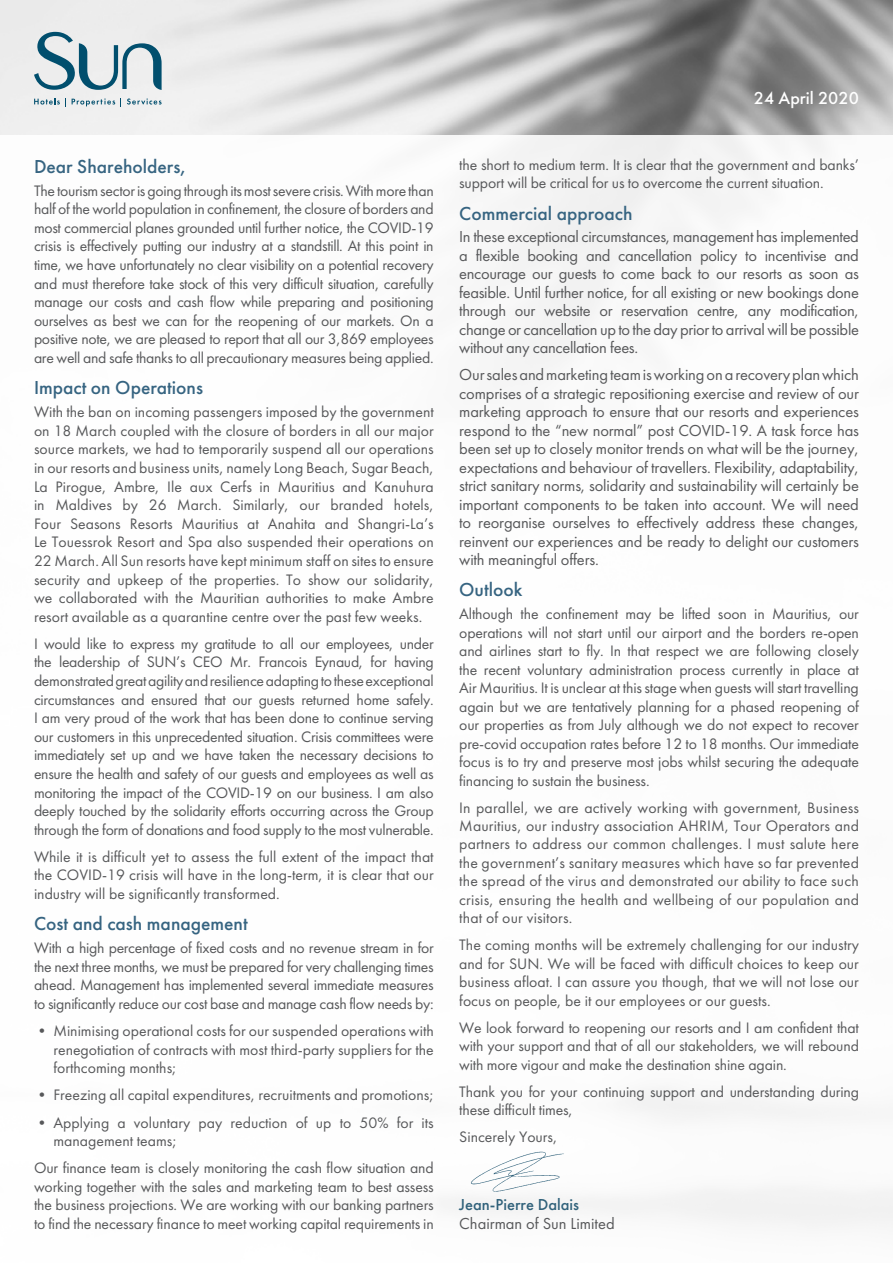
<style>
.page{position:relative;width:893px;height:1263px;background:#fff}
.page>*{position:absolute;margin:0;border:0;box-sizing:border-box;transform-origin:0 0}
.Chiffres_Annee_en_co{font:500 19.5px "Futura PT";color:#366481}
.Texte_Courant{font:500 18px "Futura PT";color:#fff}
.Texte_Courant-2{font:16.5px/18.5px "Futura PT";letter-spacing:-.01em;color:#57585a;text-align:justify}
.Texte_Courant-3{font:500 16.5px "Futura PT";color:#31627b}
.Texte_Courant-4{font:15.75px/18.6px "Futura PT";letter-spacing:-.01em;color:#57585a;text-align:justify}
</style>
<div class="page">
<img style="left:0;top:0;width:893px;height:135px">
<svg style="left:34px;top:32px;width:128px;height:58px;background:#acc2ca"></svg>
<svg style="left:34px;top:98px;width:32px;height:9px"></svg>
<svg style="left:121px;top:98px;width:41px;height:9px"></svg>
<svg style="left:72px;top:98px;width:43px;height:8px"></svg>
<img style="left:470px;top:1151px;width:94px;height:41px">
<p class="Chiffres_Annee_en_co" style="left:34px;top:155px;width:154px">Dear Shareholders,</p>
<p class="Texte_Courant-4" style="left:34px;top:181px;width:401px">The tourism sector is going through its most severe crisis. With more than half of the world population in confinement, the closure of borders and most commercial planes grounded until further notice, the COVID-19 crisis is effectively putting our industry at a standstill. At this point in time, we have unfortunately no clear visibility on a potential recovery and must therefore take stock of this very difficult situation, carefully manage our costs and cash flow while preparing and positioning ourselves as best we can for the reopening of our markets. On a positive note, we are pleased to report that all our 3,869 employees are well and safe thanks to all precautionary measures being applied.</p>
<p class="Chiffres_Annee_en_co" style="left:34px;top:376px;width:171px">Impact on Operations</p>
<p class="Texte_Courant-4" style="left:34px;top:403px;width:401px">With the ban on incoming passengers imposed by the government on 18 March coupled with the closure of borders in all our major source markets, we had to temporarily suspend all our operations in our resorts and business units, namely Long Beach, Sugar Beach, La Pirogue, Ambre, Ile aux Cerfs in Mauritius and Kanuhura in Maldives by 26 March. Similarly, our branded hotels, Four Seasons Resorts Mauritius at Anahita and Shangri-La’s Le Touessrok Resort and Spa also suspended their operations on 22 March. All Sun resorts have kept minimum staff on sites to ensure security and upkeep of the properties. To show our solidarity, we collaborated with the Mauritian authorities to make Ambre resort available as a quarantine centre over the past few weeks.</p>
<p class="Texte_Courant-4" style="left:34px;top:634px;width:401px">I would like to express my gratitude to all our employees, under the leadership of SUN’s CEO Mr. Francois Eynaud, for having demonstrated great agility and resilience adapting to these exceptional circumstances and ensured that our guests returned home safely.<br>I am very proud of the work that has been done to continue serving our customers in this unprecedented situation. Crisis committees were immediately set up and we have taken the necessary decisions to ensure the health and safety of our guests and employees as well as monitoring the impact of the COVID-19 on our business. I am also deeply touched by the solidarity efforts occurring across the Group through the form of donations and food supply to the most vulnerable.</p>
<p class="Texte_Courant-4" style="left:34px;top:847px;width:401px">While it is difficult yet to assess the full extent of the impact that the COVID-19 crisis will have in the long-term, it is clear that our industry will be significantly transformed.</p>
<p class="Chiffres_Annee_en_co" style="left:34px;top:912px;width:215px">Cost and cash management</p>
<p class="Texte_Courant-4" style="left:34px;top:938px;width:401px">With a high percentage of fixed costs and no revenue stream in for the next three months, we must be prepared for very challenging times ahead. Management has implemented several immediate measures to significantly reduce our cost base and manage cash flow needs by:</p>
<p class="Texte_Courant-4" style="left:53px;top:1021px;width:382px;text-indent:-19px">• Minimising operational costs for our suspended operations with renegotiation of contracts with most third-party suppliers for the forthcoming months;</p>
<p class="Texte_Courant-4" style="left:34px;top:1086px;width:401px">• Freezing all capital expenditures, recruitments and promotions;</p>
<p class="Texte_Courant-4" style="left:53px;top:1113px;width:382px;text-indent:-19px">• Applying a voluntary pay reduction of up to 50% for its management teams;</p>
<p class="Texte_Courant-4" style="left:34px;top:1158px;width:401px">Our finance team is closely monitoring the cash flow situation and working together with the sales and marketing team to best assess the business projections. We are working with our banking partners to find the necessary finance to meet working capital requirements in</p>
<p class="Texte_Courant" style="left:754px;top:87px;width:107px">24 April 2020</p>
<p class="Texte_Courant-4" style="left:459px;top:155px;width:401px">the short to medium term. It is clear that the government and banks’ support will be critical for us to overcome the current situation.</p>
<p class="Chiffres_Annee_en_co" style="left:459px;top:201px;width:175px">Commercial approach</p>
<p class="Texte_Courant-2" style="left:459px;top:228px;width:401px">In these exceptional circumstances, management has implemented a flexible booking and cancellation policy to incentivise and encourage our guests to come back to our resorts as soon as feasible. Until further notice, for all existing or new bookings done through our website or reservation centre, any modification, change or cancellation up to the day prior to arrival will be possible without any cancellation fees.</p>
<p class="Texte_Courant-2" style="left:459px;top:365px;width:401px">Our sales and marketing team is working on a recovery plan which comprises of a strategic repositioning exercise and review of our marketing approach to ensure that our resorts and experiences respond to the “new normal” post COVID-19. A task force has been set up to closely monitor trends on what will be the journey, expectations and behaviour of travellers. Flexibility, adaptability, strict sanitary norms, solidarity and sustainability will certainly be important components to be taken into account. We will need to reorganise ourselves to effectively address these changes, reinvent our experiences and be ready to delight our customers with meaningful offers.</p>
<p class="Chiffres_Annee_en_co" style="left:459px;top:578px;width:65px">Outlook</p>
<p class="Texte_Courant-4" style="left:459px;top:605px;width:401px">Although the confinement may be lifted soon in Mauritius, our operations will not start until our airport and the borders re-open and airlines start to fly. In that respect we are following closely the recent voluntary administration process currently in place at Air Mauritius. It is unclear at this stage when guests will start travelling again but we are tentatively planning for a phased reopening of our properties as from July although we do not expect to recover pre-covid occupation rates before 12 to 18 months. Our immediate focus is to try and preserve most jobs whilst securing the adequate financing to sustain the business.</p>
<p class="Texte_Courant-4" style="left:459px;top:798px;width:401px">In parallel, we are actively working with government, Business Mauritius, our industry association AHRIM, Tour Operators and partners to address our common challenges. I must salute here the government’s sanitary measures which have so far prevented the spread of the virus and demonstrated our ability to face such crisis, ensuring the health and wellbeing of our population and that of our visitors.</p>
<p class="Texte_Courant-4" style="left:459px;top:936px;width:401px">The coming months will be extremely challenging for our industry and for SUN. We will be faced with difficult choices to keep our business afloat. I can assure you though, that we will not lose our focus on people, be it our employees or our guests.</p>
<p class="Texte_Courant-4" style="left:459px;top:1018px;width:401px">We look forward to reopening our resorts and I am confident that with your support and that of all our stakeholders, we will rebound with more vigour and make the destination shine again.</p>
<p class="Texte_Courant-4" style="left:459px;top:1082px;width:401px">Thank you for your continuing support and understanding during these difficult times,</p>
<p class="Texte_Courant-4" style="left:459px;top:1128px;width:100px">Sincerely Yours,</p>
<p class="Texte_Courant-3" style="left:459px;top:1195px;width:121px">Jean-Pierre Dalais</p>
<p class="Texte_Courant-2" style="left:459px;top:1214px;width:157px">Chairman of Sun Limited</p>
</div>
